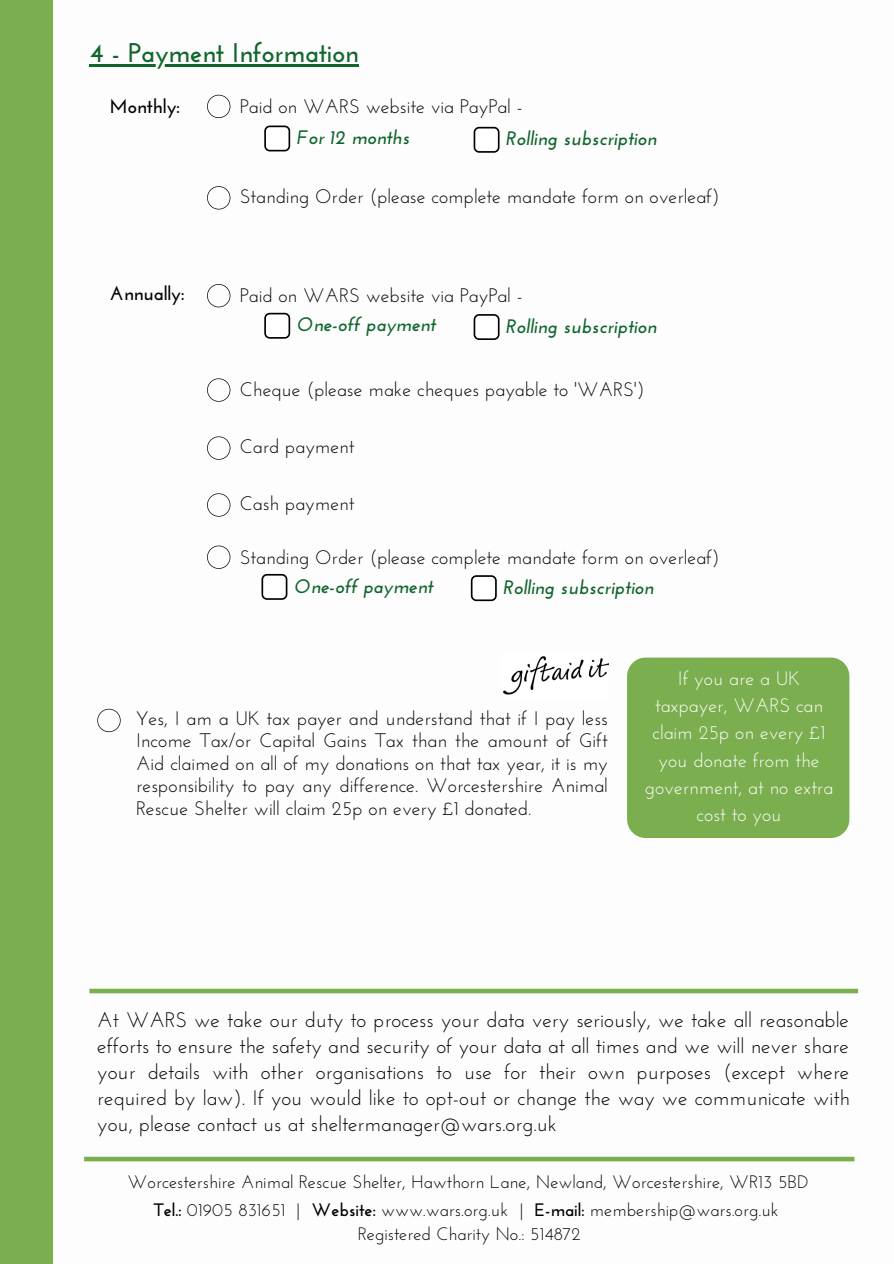
<style>
.page{position:relative;width:894px;height:1264px;background:#fff}
.page>*{position:absolute;margin:0;border:0;box-sizing:border-box;transform-origin:0 0}
.t1{font:700 27px "Josefin Sans";color:#11662d}
.t2{font:21px/26px "Josefin Sans";color:#000;text-align:justify}
.t3{font:19.5px/22.5px "Josefin Sans";color:#000;text-align:justify}
.t4{font:italic 700 19.5px "Josefin Sans";color:#11662d}
.t5{font:19.5px/27px "Josefin Sans";color:#fff;text-align:center}
.t6{font:700 19.5px "Josefin Sans";color:#000}
.t7{font:18px/27.6px "Josefin Sans";color:#000;text-align:center}
.s1{font-weight:700}
</style>
<div class="page">
<svg style="left:89px;top:988px;width:768px;height:5px;background:#8db967"></svg>
<img style="left:503px;top:656px;width:105px;height:39px">
<div style="left:627px;top:657px;width:222px;height:181px;background:#7bae4e;border-radius:19px"></div>
<svg style="left:97px;top:708px;width:24px;height:24px"></svg>
<svg style="left:207px;top:95px;width:23px;height:23px"></svg>
<svg style="left:207px;top:378px;width:23px;height:24px"></svg>
<svg style="left:207px;top:284px;width:23px;height:23px"></svg>
<svg style="left:207px;top:493px;width:23px;height:23px"></svg>
<svg style="left:207px;top:436px;width:23px;height:24px"></svg>
<svg style="left:207px;top:545px;width:23px;height:24px"></svg>
<svg style="left:264px;top:125px;width:26px;height:26px"></svg>
<hr style="left:89px;top:64px;width:269px;height:2px;background:#11662d">
<svg style="left:473px;top:127px;width:26px;height:26px"></svg>
<svg style="left:264px;top:313px;width:26px;height:26px"></svg>
<svg style="left:473px;top:314px;width:26px;height:26px"></svg>
<svg style="left:261px;top:574px;width:26px;height:26px"></svg>
<svg style="left:470px;top:575px;width:26px;height:26px"></svg>
<svg style="left:207px;top:186px;width:23px;height:23px"></svg>
<svg style="left:84px;top:1156px;width:770px;height:5px;background:#8fba69"></svg>
<div style="left:0;top:0;width:53px;height:1263px;background:#7bae4e"></div>
<h1 class="t1" style="left:89px;top:41px;width:270px">4 - Payment Information</h1>
<p class="t6" style="left:110px;top:98px;width:72px">Monthly:</p>
<p class="t6" style="left:110px;top:285px;width:76px">Annually:</p>
<p class="t3" style="left:240px;top:97px;width:284px">Paid on WARS website via PayPal -</p>
<p class="t4" style="left:297px;top:129px;width:114px">For 12 months</p>
<p class="t4" style="left:506px;top:131px;width:151px">Rolling subscription</p>
<p class="t3" style="left:240px;top:187px;width:481px">Standing Order (please complete mandate form on overleaf)</p>
<p class="t3" style="left:240px;top:286px;width:284px">Paid on WARS website via PayPal -</p>
<p class="t4" style="left:297px;top:317px;width:140px">One-off payment</p>
<p class="t4" style="left:506px;top:318px;width:151px">Rolling subscription</p>
<p class="t3" style="left:240px;top:380px;width:406px">Cheque (please make cheques payable to 'WARS')</p>
<p class="t3" style="left:240px;top:437px;width:116px">Card payment</p>
<p class="t3" style="left:240px;top:494px;width:116px">Cash payment</p>
<p class="t3" style="left:240px;top:547px;width:481px">Standing Order (please complete mandate form on overleaf)</p>
<p class="t4" style="left:294px;top:578px;width:140px">One-off payment</p>
<p class="t4" style="left:503px;top:579px;width:151px">Rolling subscription</p>
<p class="t3" style="left:136px;top:708px;width:473px">Yes, I am a UK tax payer and understand that if I pay less Income Tax/or Capital Gains Tax than the amount of Gift Aid claimed on all of my donations on that tax year, it is my responsibility to pay any difference. Worcestershire Animal Rescue Shelter will claim 25p on every £1 donated.</p>
<p class="t5" style="left:644px;top:667px;width:190px">If you are a UK taxpayer, WARS can claim 25p on every £1 you donate from the government, at no extra cost to you</p>
<p class="t2" style="left:97px;top:1008px;width:753px">At WARS we take our duty to process your data very seriously, we take all reasonable efforts to ensure the safety and security of your data at all times and we will never share your details with other organisations to use for their own purposes (except where required by law). If you would like to opt-out or change the way we communicate with you, please contact us at sheltermanager@wars.org.uk</p>
<p class="t7" style="left:127px;top:1169px;width:682px">Worcestershire Animal Rescue Shelter, Hawthorn Lane, Newland, Worcestershire, WR13 5BD<br><span class="s1">Tel.:</span> 01905 831651 | <span class="s1">Website:</span> www.wars.org.uk | <span class="s1">E-mail:</span> membership@wars.org.uk</p>
<p class="t7" style="left:358px;top:1221px;width:224px">Registered Charity No.: 514872</p>
</div>
